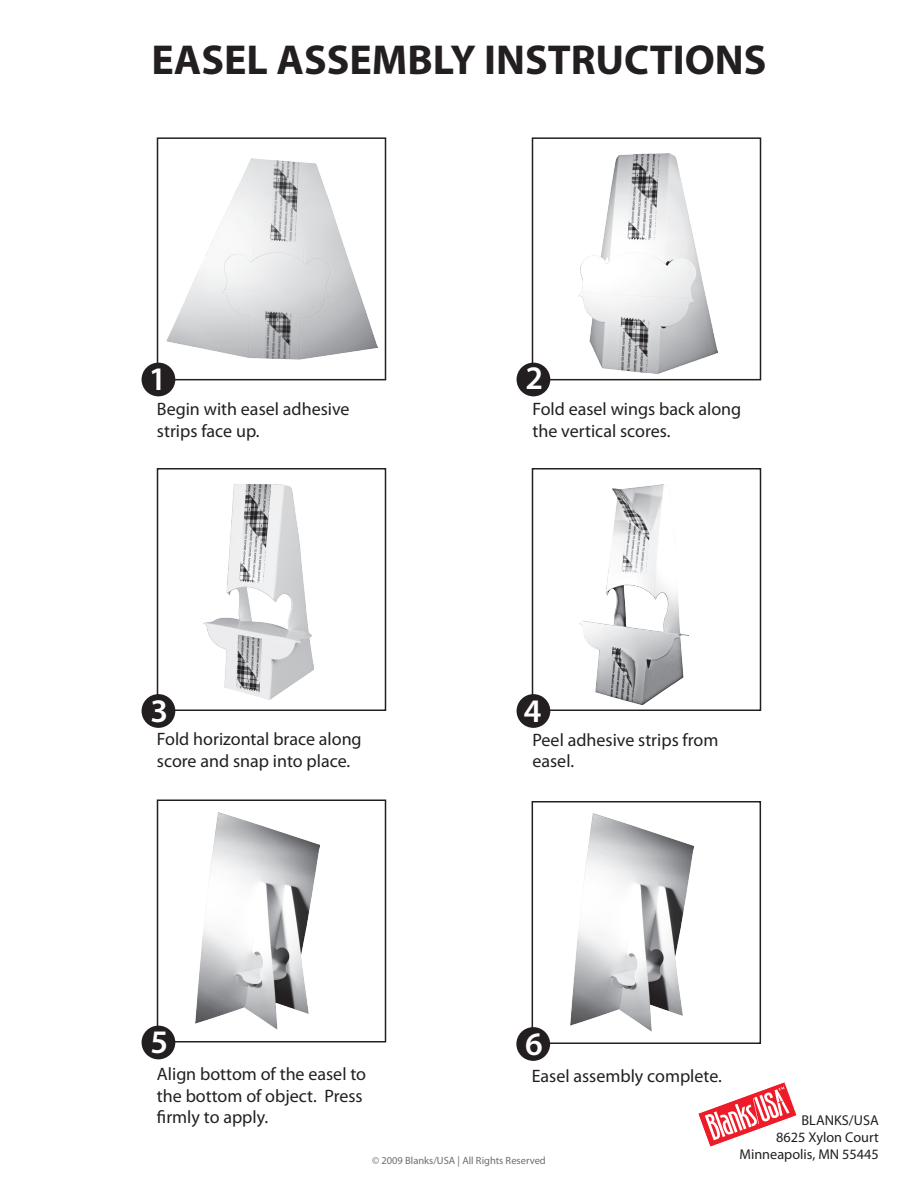
<style>
.page{position:relative;width:918px;height:1188px;background:#fff}
.page>*{position:absolute;margin:0;border:0;box-sizing:border-box;transform-origin:0 0}
.t1{font:700 42px "Myriad Pro";color:#231f20}
.t2{font:600 33px "Myriad Pro";color:#fff}
.t3{font:18px/21.6px "Myriad Pro";color:#231f20}
.t4{font:14.25px/17.1px "Myriad Pro";color:#231f20;text-align:right}
.t5{font:10.5px "Myriad Pro";color:#6c6d70}
</style>
<div class="page">
<img style="left:167px;top:158px;width:210px;height:201px">
<div style="left:157px;top:137px;width:229px;height:243px;border:2px solid #231f20"></div>
<img style="left:579px;top:484px;width:109px;height:220px">
<div style="left:532px;top:468px;width:229px;height:243px;border:2px solid #231f20"></div>
<img style="left:196px;top:812px;width:123px;height:218px">
<div style="left:157px;top:800px;width:229px;height:242px;border:2px solid #231f20"></div>
<img style="left:578px;top:153px;width:139px;height:221px">
<div style="left:532px;top:137px;width:229px;height:243px;border:2px solid #231f20"></div>
<img style="left:203px;top:484px;width:110px;height:215px">
<div style="left:157px;top:468px;width:229px;height:243px;border:2px solid #231f20"></div>
<div style="left:142px;top:363px;width:33px;height:33px;background:#231f20;border-radius:50%"></div>
<div style="left:517px;top:363px;width:33px;height:33px;background:#231f20;border-radius:50%"></div>
<div style="left:517px;top:694px;width:33px;height:34px;background:#231f20;border-radius:50%"></div>
<div style="left:142px;top:694px;width:33px;height:34px;background:#231f20;border-radius:50%"></div>
<div style="left:142px;top:1026px;width:33px;height:33px;background:#231f20;border-radius:50%"></div>
<img style="left:570px;top:814px;width:124px;height:218px">
<div style="left:532px;top:801px;width:229px;height:243px;border:2px solid #231f20"></div>
<div style="left:516px;top:1027px;width:34px;height:34px;background:#231f20;border-radius:50%"></div>
<svg style="left:699px;top:1082px;width:97px;height:64px"></svg>
<h1 class="t1" style="left:151px;top:33px;width:617px">EASEL ASSEMBLY INSTRUCTIONS</h1>
<h2 class="t2" style="left:149px;top:358px;width:19px">1</h2>
<h2 class="t2" style="left:525px;top:357px;width:19px">2</h2>
<p class="t3" style="left:157px;top:398px;width:194px">Begin with easel adhesive strips face up.</p>
<p class="t3" style="left:533px;top:398px;width:210px">Fold easel wings back along the vertical scores.</p>
<h2 class="t2" style="left:150px;top:690px;width:19px">3</h2>
<h2 class="t2" style="left:524px;top:690px;width:19px">4</h2>
<p class="t3" style="left:157px;top:728px;width:206px">Fold horizontal brace along score and snap into place.</p>
<p class="t3" style="left:533px;top:729px;width:188px">Peel adhesive strips from easel.</p>
<h2 class="t2" style="left:150px;top:1021px;width:19px">5</h2>
<p class="t3" style="left:157px;top:1063px;width:211px">Align bottom of the easel to the bottom of object. Press firmly to apply.</p>
<h2 class="t2" style="left:525px;top:1023px;width:19px">6</h2>
<p class="t3" style="left:532px;top:1065px;width:192px">Easel assembly complete.</p>
<p class="t5" style="left:372px;top:1154px;width:175px">© 2009 Blanks/USA | All Rights Reserved</p>
<p class="t4" style="left:739px;top:1112px;width:141px">BLANKS/USA<br>8625 Xylon Court<br>Minneapolis, MN 55445</p>
</div>
